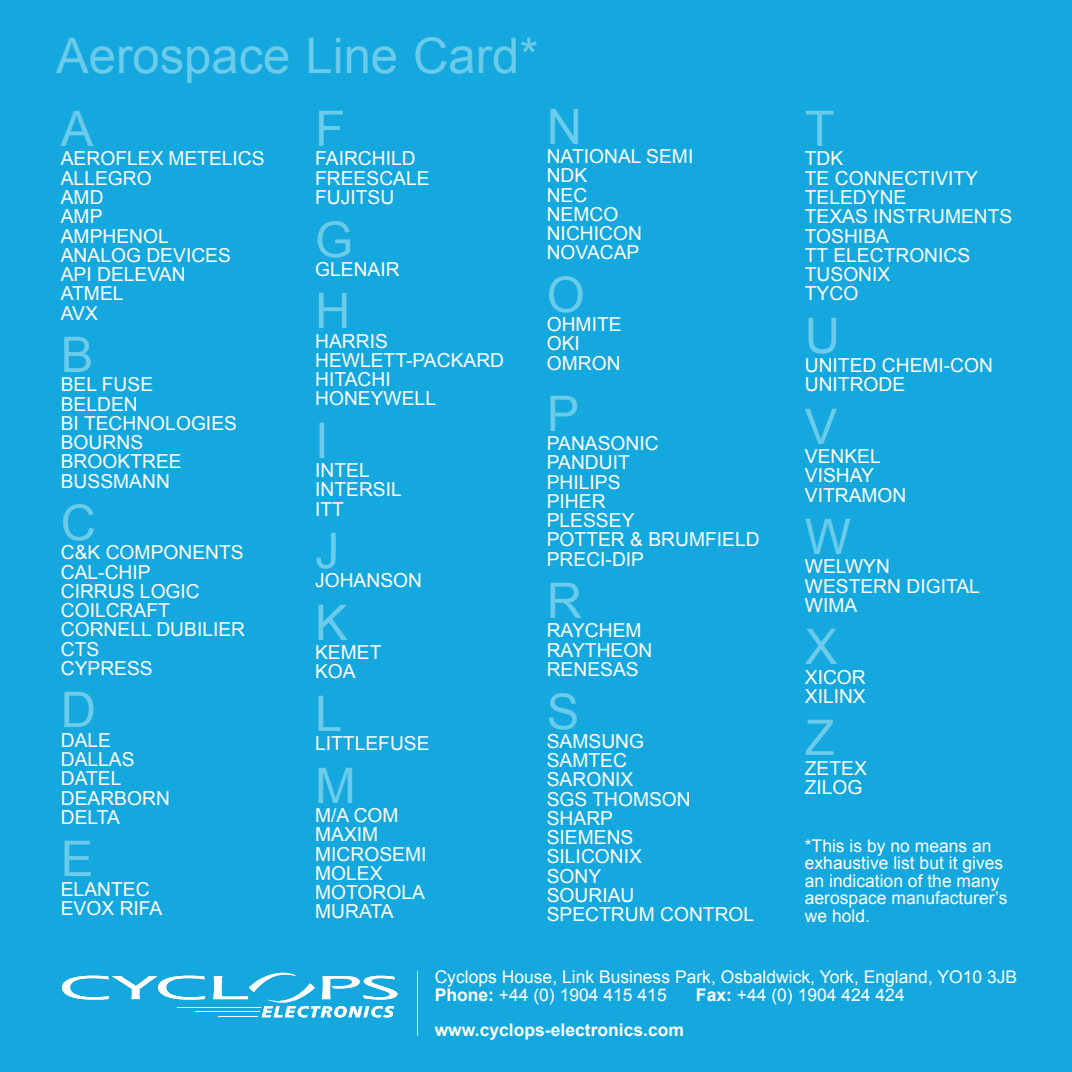
<style>
.page{position:relative;width:1072px;height:1072px;background:#fff}
.page>*{position:absolute;margin:0;border:0;box-sizing:border-box;transform-origin:0 0}
.t1{font:49px "Arial";color:#6acbeb}
.t2{font:19.25px "Arial";color:#fff}
.t3{font:17.5px/17.5px "Arial";color:#fff}
.t4{font:700 17.5px "Arial";color:#fff}
.s1{font-weight:700}
</style>
<div class="page">
<div style="left:0;top:0;width:1071px;height:1071px;background:#14a8de"></div>
<svg style="left:62px;top:975px;width:143px;height:24px"></svg>
<svg style="left:213px;top:972px;width:184px;height:45px"></svg>
<hr style="left:218px;top:1015px;width:40px;height:1px;background:#fff">
<hr style="left:178px;top:1007px;width:83px;height:1px;background:#fff">
<hr style="left:195px;top:1011px;width:64px;height:1px;background:#fff">
<hr style="left:417px;top:970px;width:1px;height:65px;background:#fff">
<p class="t1" style="left:56px;top:24px;width:484px">Aerospace Line Card*</p>
<p class="t1" style="left:61px;top:97px;width:34px">A</p>
<p class="t2" style="left:61px;top:146px;width:205px">AEROFLEX METELICS</p>
<p class="t2" style="left:61px;top:165px;width:92px">ALLEGRO</p>
<p class="t2" style="left:61px;top:185px;width:44px">AMD</p>
<p class="t2" style="left:61px;top:204px;width:43px">AMP</p>
<p class="t2" style="left:61px;top:223px;width:110px">AMPHENOL</p>
<p class="t2" style="left:61px;top:242px;width:172px">ANALOG DEVICES</p>
<p class="t2" style="left:61px;top:262px;width:126px">API DELEVAN</p>
<p class="t2" style="left:61px;top:281px;width:64px">ATMEL</p>
<p class="t2" style="left:61px;top:300px;width:39px">AVX</p>
<p class="t1" style="left:61px;top:323px;width:34px">B</p>
<p class="t2" style="left:61px;top:372px;width:94px">BEL FUSE</p>
<p class="t2" style="left:61px;top:391px;width:79px">BELDEN</p>
<p class="t2" style="left:61px;top:410px;width:178px">BI TECHNOLOGIES</p>
<p class="t2" style="left:61px;top:430px;width:84px">BOURNS</p>
<p class="t2" style="left:61px;top:449px;width:122px">BROOKTREE</p>
<p class="t2" style="left:61px;top:468px;width:111px">BUSSMANN</p>
<p class="t1" style="left:61px;top:491px;width:37px">C</p>
<p class="t2" style="left:61px;top:540px;width:184px">C&amp;K COMPONENTS</p>
<p class="t2" style="left:61px;top:559px;width:91px">CAL-CHIP</p>
<p class="t2" style="left:61px;top:578px;width:141px">CIRRUS LOGIC</p>
<p class="t2" style="left:61px;top:598px;width:111px">COILCRAFT</p>
<p class="t2" style="left:61px;top:617px;width:186px">CORNELL DUBILIER</p>
<p class="t2" style="left:61px;top:636px;width:40px">CTS</p>
<p class="t2" style="left:61px;top:655px;width:93px">CYPRESS</p>
<p class="t1" style="left:61px;top:678px;width:37px">D</p>
<p class="t2" style="left:61px;top:727px;width:52px">DALE</p>
<p class="t2" style="left:61px;top:746px;width:75px">DALLAS</p>
<p class="t2" style="left:61px;top:766px;width:62px">DATEL</p>
<p class="t2" style="left:61px;top:785px;width:111px">DEARBORN</p>
<p class="t2" style="left:61px;top:804px;width:61px">DELTA</p>
<p class="t1" style="left:61px;top:827px;width:34px">E</p>
<p class="t2" style="left:61px;top:876px;width:90px">ELANTEC</p>
<p class="t2" style="left:61px;top:895px;width:103px">EVOX RIFA</p>
<p class="t1" style="left:315px;top:97px;width:31px">F</p>
<p class="t2" style="left:315px;top:146px;width:102px">FAIRCHILD</p>
<p class="t2" style="left:315px;top:165px;width:116px">FREESCALE</p>
<p class="t2" style="left:315px;top:185px;width:81px">FUJITSU</p>
<p class="t1" style="left:315px;top:207px;width:40px">G</p>
<p class="t2" style="left:315px;top:256px;width:86px">GLENAIR</p>
<p class="t1" style="left:315px;top:279px;width:37px">H</p>
<p class="t2" style="left:315px;top:328px;width:74px">HARRIS</p>
<p class="t2" style="left:315px;top:347px;width:190px">HEWLETT-PACKARD</p>
<p class="t2" style="left:315px;top:367px;width:77px">HITACHI</p>
<p class="t2" style="left:315px;top:386px;width:122px">HONEYWELL</p>
<p class="t1" style="left:315px;top:408px;width:15px">I</p>
<p class="t2" style="left:315px;top:458px;width:56px">INTEL</p>
<p class="t2" style="left:315px;top:477px;width:88px">INTERSIL</p>
<p class="t2" style="left:315px;top:496px;width:30px">ITT</p>
<p class="t1" style="left:315px;top:519px;width:26px">J</p>
<p class="t2" style="left:315px;top:568px;width:108px">JOHANSON</p>
<p class="t1" style="left:315px;top:590px;width:34px">K</p>
<p class="t2" style="left:315px;top:640px;width:68px">KEMET</p>
<p class="t2" style="left:315px;top:659px;width:42px">KOA</p>
<p class="t1" style="left:315px;top:681px;width:29px">L</p>
<p class="t2" style="left:315px;top:731px;width:116px">LITTLEFUSE</p>
<p class="t1" style="left:315px;top:753px;width:42px">M</p>
<p class="t2" style="left:315px;top:802px;width:85px">M/A COM</p>
<p class="t2" style="left:315px;top:822px;width:65px">MAXIM</p>
<p class="t2" style="left:315px;top:841px;width:113px">MICROSEMI</p>
<p class="t2" style="left:315px;top:860px;width:69px">MOLEX</p>
<p class="t2" style="left:315px;top:879px;width:111px">MOTOROLA</p>
<p class="t2" style="left:315px;top:899px;width:80px">MURATA</p>
<p class="t1" style="left:546px;top:94px;width:37px">N</p>
<p class="t2" style="left:546px;top:144px;width:148px">NATIONAL SEMI</p>
<p class="t2" style="left:546px;top:163px;width:42px">NDK</p>
<p class="t2" style="left:546px;top:182px;width:42px">NEC</p>
<p class="t2" style="left:546px;top:201px;width:73px">NEMCO</p>
<p class="t2" style="left:546px;top:221px;width:97px">NICHICON</p>
<p class="t2" style="left:546px;top:240px;width:94px">NOVACAP</p>
<p class="t1" style="left:546px;top:262px;width:40px">O</p>
<p class="t2" style="left:546px;top:312px;width:76px">OHMITE</p>
<p class="t2" style="left:546px;top:331px;width:35px">OKI</p>
<p class="t2" style="left:546px;top:350px;width:75px">OMRON</p>
<p class="t1" style="left:546px;top:381px;width:34px">P</p>
<p class="t2" style="left:546px;top:431px;width:113px">PANASONIC</p>
<p class="t2" style="left:546px;top:450px;width:85px">PANDUIT</p>
<p class="t2" style="left:546px;top:469px;width:75px">PHILIPS</p>
<p class="t2" style="left:546px;top:488px;width:60px">PIHER</p>
<p class="t2" style="left:546px;top:508px;width:89px">PLESSEY</p>
<p class="t2" style="left:546px;top:527px;width:214px">POTTER &amp; BRUMFIELD</p>
<p class="t2" style="left:546px;top:546px;width:99px">PRECI-DIP</p>
<p class="t1" style="left:546px;top:569px;width:37px">R</p>
<p class="t2" style="left:546px;top:618px;width:96px">RAYCHEM</p>
<p class="t2" style="left:546px;top:637px;width:107px">RAYTHEON</p>
<p class="t2" style="left:546px;top:656px;width:93px">RENESAS</p>
<p class="t1" style="left:546px;top:679px;width:34px">S</p>
<p class="t2" style="left:546px;top:728px;width:99px">SAMSUNG</p>
<p class="t2" style="left:546px;top:747px;width:82px">SAMTEC</p>
<p class="t2" style="left:546px;top:767px;width:88px">SARONIX</p>
<p class="t2" style="left:546px;top:786px;width:146px">SGS THOMSON</p>
<p class="t2" style="left:546px;top:805px;width:68px">SHARP</p>
<p class="t2" style="left:546px;top:824px;width:88px">SIEMENS</p>
<p class="t2" style="left:546px;top:844px;width:97px">SILICONIX</p>
<p class="t2" style="left:546px;top:863px;width:56px">SONY</p>
<p class="t2" style="left:546px;top:882px;width:89px">SOURIAU</p>
<p class="t2" style="left:546px;top:901px;width:209px">SPECTRUM CONTROL</p>
<p class="t1" style="left:804px;top:97px;width:31px">T</p>
<p class="t2" style="left:804px;top:146px;width:40px">TDK</p>
<p class="t2" style="left:804px;top:165px;width:175px">TE CONNECTIVITY</p>
<p class="t2" style="left:804px;top:185px;width:103px">TELEDYNE</p>
<p class="t2" style="left:804px;top:204px;width:209px">TEXAS INSTRUMENTS</p>
<p class="t2" style="left:804px;top:223px;width:86px">TOSHIBA</p>
<p class="t2" style="left:804px;top:242px;width:167px">TT ELECTRONICS</p>
<p class="t2" style="left:804px;top:262px;width:87px">TUSONIX</p>
<p class="t2" style="left:804px;top:281px;width:55px">TYCO</p>
<p class="t1" style="left:804px;top:303px;width:37px">U</p>
<p class="t2" style="left:804px;top:353px;width:190px">UNITED CHEMI-CON</p>
<p class="t2" style="left:804px;top:372px;width:102px">UNITRODE</p>
<p class="t1" style="left:804px;top:394px;width:34px">V</p>
<p class="t2" style="left:804px;top:444px;width:77px">VENKEL</p>
<p class="t2" style="left:804px;top:463px;width:71px">VISHAY</p>
<p class="t2" style="left:804px;top:482px;width:103px">VITRAMON</p>
<p class="t1" style="left:804px;top:505px;width:48px">W</p>
<p class="t2" style="left:804px;top:554px;width:87px">WELWYN</p>
<p class="t2" style="left:804px;top:573px;width:177px">WESTERN DIGITAL</p>
<p class="t2" style="left:804px;top:592px;width:54px">WIMA</p>
<p class="t1" style="left:804px;top:615px;width:34px">X</p>
<p class="t2" style="left:804px;top:664px;width:62px">XICOR</p>
<p class="t2" style="left:804px;top:683px;width:62px">XILINX</p>
<p class="t1" style="left:804px;top:706px;width:31px">Z</p>
<p class="t2" style="left:804px;top:755px;width:64px">ZETEX</p>
<p class="t2" style="left:804px;top:774px;width:59px">ZILOG</p>
<p class="t3" style="left:804px;top:837px;width:204px">*This is by no means an exhaustive list but it gives an indication of the many aerospace manufacturer’s we hold.</p>
<p class="t3" style="left:434px;top:968px;width:584px">Cyclops House, Link Business Park, Osbaldwick, York, England, YO10 3JB</p>
<p class="t3" style="left:434px;top:986px;width:233px"><span class="s1">Phone:</span> +44 (0) 1904 415 415</p>
<p class="t3" style="left:696px;top:986px;width:210px"><span class="s1">Fax:</span> +44 (0) 1904 424 424</p>
<p class="t4" style="left:434px;top:1018px;width:251px">www.cyclops-electronics.com</p>
</div>
